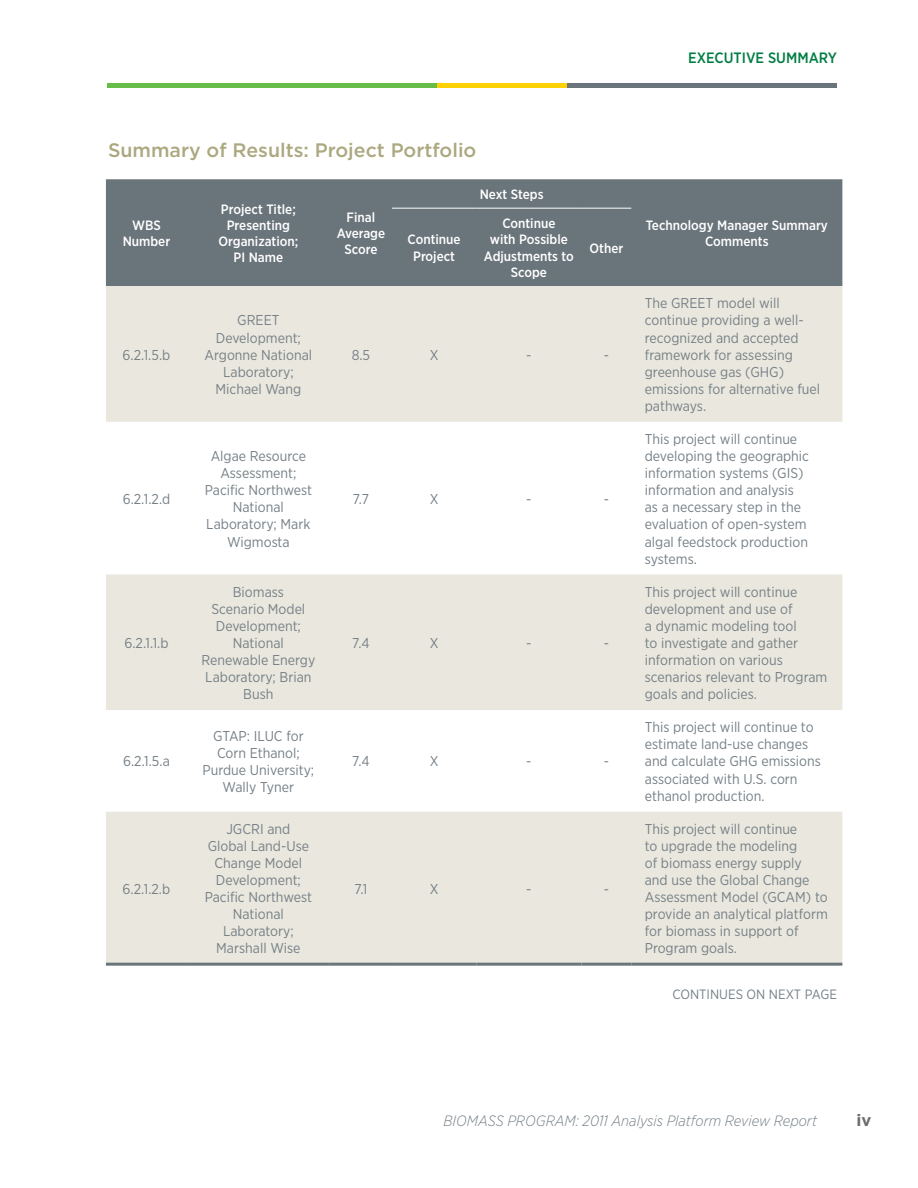
<style>
.page{position:relative;width:918px;height:1188px;background:#fff}
.page>*{position:absolute;margin:0;border:0;box-sizing:border-box;transform-origin:0 0}
.t1{font:500 19.5px "Gotham";color:#aca880}
.t2{font:700 16.5px "Gotham";color:#6c6d70}
.t3{font:italic 300 15px "Gotham Narrow";color:#768087}
.t4{font:500 15px "Gotham Narrow";color:#007d43}
.table_body{font:14.25px/17.1px "Gotham Narrow";color:#768087;text-align:center}
.table_header{font:500 13.5px/16.2px "Gotham Narrow";color:#fff;text-align:center}
.captions{font:13.5px "Gotham Narrow";color:#768087}
</style>
<div class="page">
<div style="left:563px;top:83px;width:273px;height:5px;background:#6a747b"></div>
<div style="left:436px;top:83px;width:131px;height:5px;background:#fed105"></div>
<div style="left:107px;top:83px;width:329px;height:5px;background:#67bd4a"></div>
<div style="left:106px;top:179px;width:736px;height:107px;background:#6a747b"></div>
<svg style="left:106px;top:286px;width:736px;height:677px;fill:#eae8de"></svg>
<svg style="left:106px;top:710px;width:736px;height:101px"></svg>
<hr style="left:392px;top:208px;width:84px;height:1px;background:#fff">
<hr style="left:476px;top:208px;width:106px;height:1px;background:#fff">
<hr style="left:582px;top:208px;width:49px;height:1px;background:#fff">
<hr style="left:106px;top:963px;width:81px;height:3px;background:#6a747b">
<hr style="left:187px;top:963px;width:143px;height:3px;background:#6a747b">
<hr style="left:330px;top:963px;width:62px;height:3px;background:#6a747b">
<hr style="left:631px;top:963px;width:211px;height:3px;background:#6a747b">
<hr style="left:392px;top:963px;width:84px;height:3px;background:#6a747b">
<hr style="left:476px;top:963px;width:106px;height:3px;background:#6a747b">
<hr style="left:582px;top:963px;width:49px;height:3px;background:#6a747b">
<h2 class="t1" style="left:108px;top:138px;width:370px">Summary of Results: Project Portfolio</h2>
<p class="table_header" style="left:480px;top:186px;width:65px">Next Steps</p>
<p class="t4" style="left:688px;top:48px;width:150px">EXECUTIVE SUMMARY</p>
<p class="table_header" style="left:123px;top:217px;width:49px">WBS<br>Number</p>
<p class="table_header" style="left:218px;top:201px;width:81px">Project Title;<br>Presenting<br>Organization;<br>PI Name</p>
<p class="table_header" style="left:337px;top:209px;width:50px">Final<br>Average<br>Score</p>
<p class="table_header" style="left:484px;top:215px;width:92px">Continue<br>with Possible<br>Adjustments to<br>Scope</p>
<p class="table_header" style="left:646px;top:217px;width:184px">Technology Manager Summary</p>
<p class="table_header" style="left:408px;top:231px;width:55px">Continue</p>
<p class="table_header" style="left:705px;top:233px;width:65px">Comments</p>
<p class="table_header" style="left:413px;top:248px;width:43px">Project</p>
<p class="table_header" style="left:590px;top:240px;width:35px">Other</p>
<p class="table_body" style="left:123px;top:346px;width:49px">6.2.1.5.b</p>
<p class="table_body" style="left:205px;top:312px;width:109px">GREET<br>Development;<br>Argonne National<br>Laboratory;<br>Michael Wang</p>
<p class="table_body" style="left:352px;top:346px;width:20px">8.5</p>
<p class="table_body" style="left:430px;top:346px;width:10px">X</p>
<p class="table_body" style="left:526px;top:346px;width:7px">-</p>
<p class="table_body" style="left:604px;top:346px;width:7px">-</p>
<p class="table_body" style="left:645px;top:295px;width:177px;text-align:left">The GREET model will continue providing a well&shy;recognized and accepted framework for assessing greenhouse gas (GHG) emissions for alternative fuel pathways.</p>
<p class="table_body" style="left:123px;top:490px;width:49px">6.2.1.2.d</p>
<p class="table_body" style="left:205px;top:447px;width:109px">Algae Resource<br>Assessment;<br>Pacific Northwest<br>National<br>Laboratory; Mark<br>Wigmosta</p>
<p class="table_body" style="left:353px;top:490px;width:18px">7.7</p>
<p class="table_body" style="left:430px;top:490px;width:10px">X</p>
<p class="table_body" style="left:526px;top:490px;width:7px">-</p>
<p class="table_body" style="left:604px;top:490px;width:7px">-</p>
<p class="table_body" style="left:645px;top:430px;width:166px;text-align:left">This project will continue developing the geographic information systems (GIS) information and analysis as a necessary step in the evaluation of open-system algal feedstock production systems.</p>
<p class="table_body" style="left:124px;top:634px;width:46px">6.2.1.1.b</p>
<p class="table_body" style="left:201px;top:583px;width:115px">Biomass<br>Scenario Model<br>Development;<br>National<br>Renewable Energy<br>Laboratory; Brian<br>Bush</p>
<p class="table_body" style="left:352px;top:634px;width:19px">7.4</p>
<p class="table_body" style="left:430px;top:634px;width:10px">X</p>
<p class="table_body" style="left:526px;top:634px;width:7px">-</p>
<p class="table_body" style="left:604px;top:634px;width:7px">-</p>
<p class="table_body" style="left:645px;top:583px;width:184px;text-align:left">This project will continue development and use of<br>a dynamic modeling tool<br>to investigate and gather information on various scenarios relevant to Program goals and policies.</p>
<p class="table_body" style="left:123px;top:753px;width:48px">6.2.1.5.a</p>
<p class="table_body" style="left:203px;top:727px;width:113px">GTAP: ILUC for<br>Corn Ethanol;<br>Purdue University;<br>Wally Tyner</p>
<p class="table_body" style="left:352px;top:753px;width:19px">7.4</p>
<p class="table_body" style="left:430px;top:753px;width:10px">X</p>
<p class="table_body" style="left:526px;top:753px;width:7px">-</p>
<p class="table_body" style="left:604px;top:753px;width:7px">-</p>
<p class="table_body" style="left:645px;top:718px;width:178px;text-align:left">This project will continue to estimate land-use changes and calculate GHG emissions associated with U.S. corn ethanol production.</p>
<p class="table_body" style="left:123px;top:880px;width:49px">6.2.1.2.b</p>
<p class="table_body" style="left:205px;top:820px;width:109px">JGCRI and<br>Global Land-Use<br>Change Model<br>Development;<br>Pacific Northwest<br>National<br>Laboratory;<br>Marshall Wise</p>
<p class="table_body" style="left:354px;top:880px;width:15px">7.1</p>
<p class="table_body" style="left:430px;top:880px;width:10px">X</p>
<p class="table_body" style="left:526px;top:880px;width:7px">-</p>
<p class="table_body" style="left:604px;top:880px;width:7px">-</p>
<p class="table_body" style="left:645px;top:820px;width:185px;text-align:left">This project will continue<br>to upgrade the modeling<br>of biomass energy supply and use the Global Change<br>Assessment Model (GCAM) to provide an analytical platform for biomass in support of<br>Program goals.</p>
<p class="captions" style="left:672px;top:986px;width:166px">CONTINUES ON NEXT PAGE</p>
<p class="t3" style="left:443px;top:1111px;width:375px">BIOMASS PROGRAM: 2011 Analysis Platform Review Report</p>
<p class="t2" style="left:857px;top:1109px;width:16px">iv</p>
</div>
